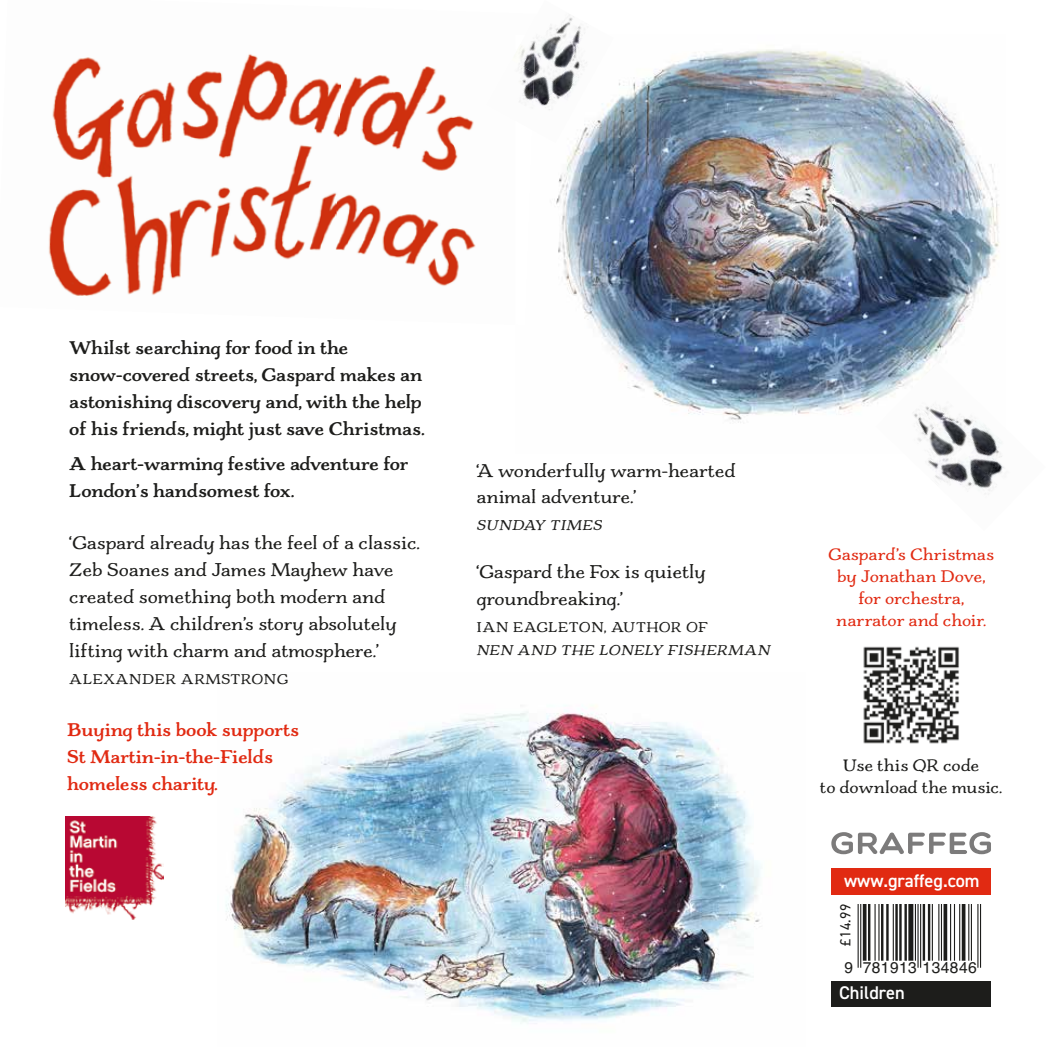
<style>
.page{position:relative;width:1063px;height:1063px;background:#fff}
.page>*{position:absolute;margin:0;border:0;box-sizing:border-box;transform-origin:0 0}
.t1{font:19.5px/27px "Charcuterie Serif";color:#1d1d1b}
.t2{font:700 19.5px/27px "Charcuterie Serif";color:#1d1d1b}
.t3{font:700 19.5px/27px "Charcuterie Serif";color:#e12a12}
.t4{font:600 18.45px "DIN2014";color:#fff}
.t5{font:17.55px/22px "Charcuterie Serif";color:#e12a12;text-align:center}
.t6{font:17.55px/22px "Charcuterie Serif";color:#1d1d1b;text-align:center}
.t7{font:15.6px "Helvetica";letter-spacing:.025em;color:#1d1d1b}
.t8{font:15px "Charcuterie Serif";letter-spacing:.04em;color:#1d1d1b}
.t9{font:italic 15px "Charcuterie Serif";color:#1d1d1b}
.t10{font:14.7px "DIN2014";color:#1d1d1b}
</style>
<div class="page">
<img style="left:556px;top:49px;width:443px;height:374px">
<img style="left:226px;top:705px;width:535px;height:319px">
<div style="left:831px;top:981px;width:160px;height:26px;background:#1d1d1b"></div>
<div style="left:831px;top:869px;width:160px;height:26px;background:#e12a12"></div>
<svg style="left:857px;top:905px;width:125px;height:63px"></svg>
<hr style="left:858px;top:905px;width:1px;height:63px;background:#1d1d1b">
<hr style="left:860px;top:905px;width:1px;height:63px;background:#1d1d1b">
<svg style="left:863px;top:905px;width:4px;height:56px"></svg>
<hr style="left:868px;top:905px;width:2px;height:56px;background:#1d1d1b">
<hr style="left:875px;top:905px;width:1px;height:56px;background:#1d1d1b">
<hr style="left:878px;top:905px;width:2px;height:56px;background:#1d1d1b">
<hr style="left:881px;top:905px;width:2px;height:56px;background:#1d1d1b">
<hr style="left:886px;top:905px;width:3px;height:56px;background:#1d1d1b">
<hr style="left:893px;top:905px;width:1px;height:56px;background:#1d1d1b">
<hr style="left:895px;top:905px;width:3px;height:56px;background:#1d1d1b">
<hr style="left:899px;top:905px;width:3px;height:56px;background:#1d1d1b">
<hr style="left:904px;top:905px;width:3px;height:56px;background:#1d1d1b">
<div style="left:908px;top:905px;width:5px;height:56px;background:#1d1d1b"></div>
<hr style="left:915px;top:905px;width:1px;height:56px;background:#1d1d1b">
<hr style="left:917px;top:905px;width:2px;height:63px;background:#1d1d1b">
<hr style="left:920px;top:905px;width:1px;height:63px;background:#1d1d1b">
<hr style="left:923px;top:905px;width:2px;height:56px;background:#1d1d1b">
<hr style="left:928px;top:905px;width:2px;height:56px;background:#1d1d1b">
<hr style="left:932px;top:905px;width:1px;height:56px;background:#1d1d1b">
<hr style="left:938px;top:905px;width:1px;height:56px;background:#1d1d1b">
<hr style="left:941px;top:905px;width:1px;height:56px;background:#1d1d1b">
<hr style="left:944px;top:905px;width:3px;height:56px;background:#1d1d1b">
<hr style="left:950px;top:905px;width:1px;height:56px;background:#1d1d1b">
<hr style="left:954px;top:905px;width:1px;height:56px;background:#1d1d1b">
<hr style="left:959px;top:905px;width:1px;height:56px;background:#1d1d1b">
<hr style="left:962px;top:905px;width:3px;height:56px;background:#1d1d1b">
<hr style="left:968px;top:905px;width:1px;height:56px;background:#1d1d1b">
<hr style="left:971px;top:905px;width:1px;height:56px;background:#1d1d1b">
<hr style="left:977px;top:905px;width:1px;height:63px;background:#1d1d1b">
<hr style="left:980px;top:905px;width:1px;height:63px;background:#1d1d1b">
<svg style="left:831px;top:832px;width:160px;height:23px"></svg>
<img style="left:536px;top:15px;width:78px;height:128px">
<img style="left:48px;top:54px;width:285px;height:201px">
<img style="left:333px;top:66px;width:203px;height:220px">
<img style="left:49px;top:255px;width:286px;height:41px">
<img style="left:515px;top:130px;width:17px;height:156px">
<img style="left:514px;top:41px;width:22px;height:32px">
<img style="left:487px;top:60px;width:47px;height:70px">
<img style="left:863px;top:646px;width:96px;height:98px">
<img style="left:876px;top:363px;width:128px;height:132px">
<img style="left:65px;top:817px;width:98px;height:103px">
<p class="t2" style="left:69px;top:334px;width:357px">Whilst searching for food in the snow-covered streets, Gaspard makes an astonishing discovery and, with the help of his friends, might just save Christmas.</p>
<p class="t2" style="left:69px;top:450px;width:341px">A heart-warming festive adventure for<br>London’s handsomest fox.</p>
<p class="t1" style="left:69px;top:529px;width:352px">‘Gaspard already has the feel of a classic.<br>Zeb Soanes and James Mayhew have created something both modern and timeless. A children’s story absolutely lifting with charm and atmosphere.’</p>
<p class="t8" style="left:69px;top:670px;width:220px">ALEXANDER ARMSTRONG</p>
<p class="t3" style="left:67px;top:716px;width:233px">Buying this book supports<br>St Martin-in-the-Fields homeless charity.</p>
<p class="t1" style="left:476px;top:457px;width:261px">‘A wonderfully warm-hearted animal adventure.’</p>
<p class="t9" style="left:476px;top:516px;width:130px">SUNDAY TIMES</p>
<p class="t1" style="left:476px;top:558px;width:231px">‘Gaspard the Fox is quietly groundbreaking.’</p>
<p class="t8" style="left:476px;top:618px;width:233px">IAN EAGLETON, AUTHOR OF</p>
<p class="t9" style="left:476px;top:641px;width:298px">NEN AND THE LONELY FISHERMAN</p>
<p class="t5" style="left:828px;top:543px;width:167px">Gaspard’s Christmas by Jonathan Dove, for orchestra, narrator and choir.</p>
<p class="t6" style="left:820px;top:754px;width:184px">Use this QR code<br>to download the music.</p>
<p class="t4" style="left:844px;top:868px;width:137px">www.graffeg.com</p>
<p class="t10" style="left:836px;top:946px;width:43px;rotate:-90deg">£14.99</p>
<p class="t7" style="left:844px;top:955px;width:134px">9 781913 134846</p>
<p class="t4" style="left:839px;top:980px;width:67px">Children</p>
</div>
